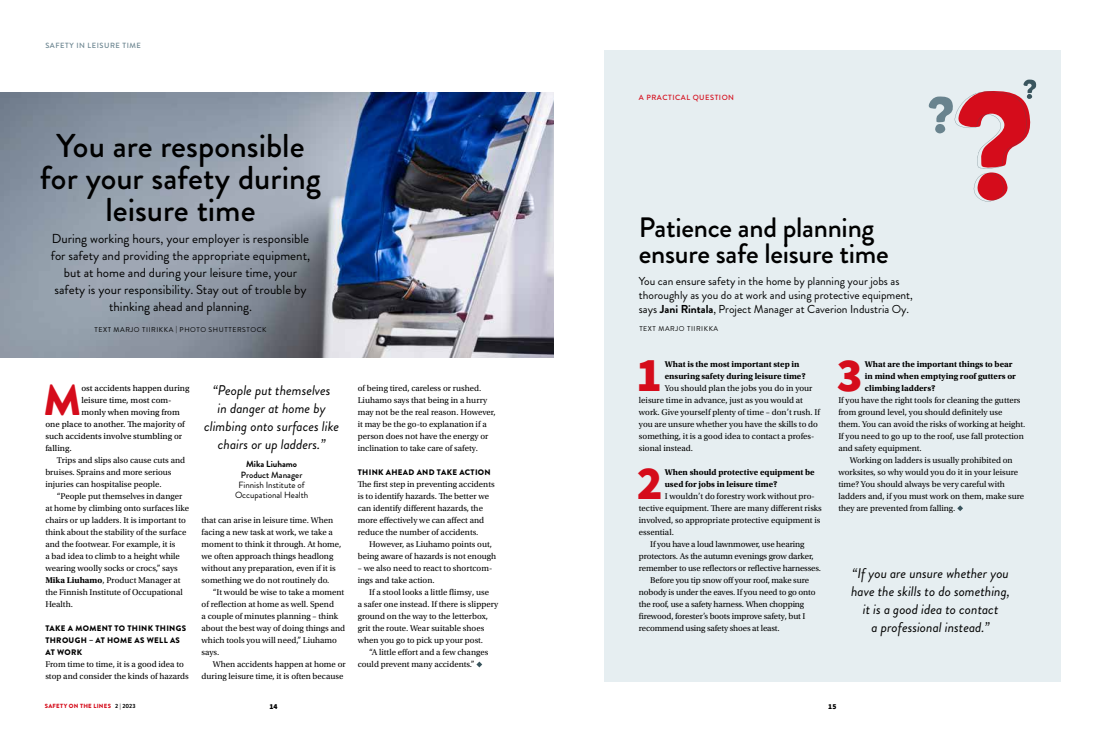
<style>
.page{position:relative;width:1106px;height:738px;background:#fff}
.page>*{position:absolute;margin:0;border:0;box-sizing:border-box;transform-origin:0 0}
.t1{font:900 48px "Source Sans Pro";color:#d50c1b}
.t2{font:900 43.1px "Brandon Grotesque";color:#d50c1b}
.t3{font:500 33px/32px "Brandon Grotesque";color:#000;text-align:center}
.t4{font:500 28px/26px "Brandon Grotesque";letter-spacing:-.01em;color:#000}
.t5{font:italic 14px/18px "Brandon Grotesque";color:#000;text-align:center}
.t6{font:13px/17px "Brandon Grotesque";color:#000;text-align:center}
.t7{font:11.5px/14px "Brandon Grotesque";color:#000}
.t8{font:9px/10px "Brandon Grotesque";color:#000;text-align:center}
.t9{font:500 9px "Brandon Grotesque";color:#000}
.t10{font:700 9px "Brandon Grotesque";color:#000}
.t11{font:8.8px/12px "Utopia Std";color:#000}
.t12{font:700 8.8px/12px "Utopia Std";color:#000}
.t13{font:8.8px "Utopia Std Capt";color:#000}
.t14{font:900 8px/12px "Brandon Grotesque";letter-spacing:.04em;color:#000}
.t15{font:500 7.5px "Brandon Grotesque";letter-spacing:.07em;color:#69838e}
.t16{font:500 7.5px "Brandon Grotesque";letter-spacing:.07em;color:#d50c1b}
.t17{font:900 7.5px "Source Sans Pro";color:#000}
.t18{font:7px "Brandon Grotesque";letter-spacing:.08em;color:#000}
.t19{font:900 6px "Brandon Grotesque";letter-spacing:.045em;color:#d50c1b}
.s1{font-weight:700}
.s2{font-weight:700;color:#000}
</style>
<div class="page">
<img style="left:0;top:92px;width:553px;height:265px">
<div style="left:604px;top:50px;width:456px;height:630px;background:#e6eef1"></div>
<svg style="left:957px;top:505px;width:6px;height:6px"></svg>
<svg style="left:928px;top:79px;width:108px;height:122px"></svg>
<svg style="left:476px;top:661px;width:6px;height:6px"></svg>
<p class="t15" style="left:45px;top:40px;width:97px">SAFETY IN LEISURE TIME</p>
<h3 class="t3" style="left:40px;top:130px;width:282px">You are responsible for your safety during leisure time</h3>
<h3 class="t6" style="left:51px;top:230px;width:261px">During working hours, your employer is responsible for safety and providing the appropriate equipment, but at home and during your leisure time, your safety is your responsibility. Stay out of trouble by thinking ahead and planning.</h3>
<p class="t18" style="left:94px;top:324px;width:174px">TEXT MARJO TIIRIKKA | PHOTO SHUTTERSTOCK</p>
<h2 class="t2" style="left:44px;top:369px;width:39px">M</h2>
<p class="t13" style="left:81px;top:383px;width:110px">ost accidents happen during</p>
<p class="t13" style="left:81px;top:395px;width:92px">leisure time, most com-</p>
<p class="t13" style="left:81px;top:407px;width:100px">monly when moving from</p>
<p class="t13" style="left:45px;top:419px;width:141px">one place to another. The majority of</p>
<p class="t13" style="left:45px;top:431px;width:138px">such accidents involve stumbling or</p>
<p class="t13" style="left:45px;top:443px;width:28px">falling.</p>
<p class="t11" style="left:45px;top:454px;width:141px;text-indent:11px">Trips and slips also cause cuts and bruises. Sprains and more serious injuries can hospitalise people.</p>
<p class="t11" style="left:45px;top:490px;width:145px;text-indent:11px">“People put themselves in danger at home by climbing onto surfaces like chairs or up ladders. It is important to think about the stability of the surface and the footwear. For example, it is<br>a bad idea to climb to a height while wearing woolly socks or crocs,” says <span class="s1">Mika Liuhamo</span>, Product Manager at the Finnish Institute of Occupational Health.</p>
<p class="t14" style="left:45px;top:622px;width:142px">TAKE A MOMENT TO THINK THINGS<br>THROUGH – AT HOME AS WELL AS<br>AT WORK</p>
<p class="t11" style="left:45px;top:658px;width:145px">From time to time, it is a good idea to stop and consider the kinds of hazards</p>
<h3 class="t5" style="left:204px;top:381px;width:137px">“People put themselves<br>in danger at home by climbing onto surfaces like chairs or up ladders.”</h3>
<p class="t10" style="left:246px;top:457px;width:53px">Mika Liuhamo</p>
<p class="t9" style="left:241px;top:468px;width:63px">Product Manager</p>
<p class="t8" style="left:235px;top:480px;width:75px">Finnish Institute of<br>Occupational Health</p>
<p class="t11" style="left:201px;top:514px;width:141px">that can arise in leisure time. When facing a new task at work, we take a moment to think it through. At home, we often approach things headlong without any preparation, even if it is something we do not routinely do.</p>
<p class="t11" style="left:201px;top:586px;width:145px;text-indent:11px">“It would be wise to take a moment of reflection at home as well. Spend<br>a couple of minutes planning – think about the best way of doing things and which tools you will need,” Liuhamo says.</p>
<p class="t11" style="left:201px;top:658px;width:146px;text-align:right">When accidents happen at home or during leisure time, it is often because</p>
<p class="t11" style="left:358px;top:382px;width:139px">of being tired, careless or rushed.<br>Liuhamo says that being in a hurry may not be the real reason. However, it may be the go-to explanation if a person does not have the energy or inclination to take care of safety.</p>
<p class="t14" style="left:358px;top:466px;width:134px">THINK AHEAD AND TAKE ACTION</p>
<p class="t11" style="left:358px;top:478px;width:138px">The first step in preventing accidents is to identify hazards. The better we can identify different hazards, the more effectively we can affect and reduce the number of accidents.</p>
<p class="t11" style="left:358px;top:538px;width:140px;text-indent:11px">However, as Liuhamo points out, being aware of hazards is not enough</p>
<p class="t11" style="left:358px;top:562px;width:136px">– we also need to react to shortcom&shy;ings and take action.</p>
<p class="t11" style="left:358px;top:586px;width:142px;text-indent:11px">If a stool looks a little flimsy, use<br>a safer one instead. If there is slippery ground on the way to the letterbox, grit the route. Wear suitable shoes when you go to pick up your post.</p>
<p class="t11" style="left:358px;top:646px;width:132px;text-indent:11px">“A little effort and a few changes could prevent many accidents.”</p>
<p class="t16" style="left:639px;top:92px;width:97px">A PRACTICAL QUESTION</p>
<h3 class="t4" style="left:639px;top:215px;width:251px">Patience and planning ensure safe leisure time</h3>
<h3 class="t7" style="left:639px;top:274px;width:275px">You can ensure safety in the home by planning your jobs as thoroughly as you do at work and using protective equipment, says <span class="s1">Jani Rintala</span>, Project Manager at Caverion Industria Oy.</h3>
<p class="t18" style="left:639px;top:324px;width:80px">TEXT MARJO TIIRIKKA</p>
<h1 class="t1" style="left:636px;top:341px;width:27px">1</h1>
<p class="t12" style="left:664px;top:358px;width:143px">What is the most important step in ensuring safety during leisure time?</p>
<p class="t11" style="left:639px;top:382px;width:183px;text-indent:26px">You should plan the jobs you do in your leisure time in advance, just as you would at work. Give yourself plenty of time – don’t rush. If you are unsure whether you have the skills to do something, it is a good idea to contact a profes&shy;sional instead.</p>
<p class="t12" style="left:664px;top:466px;width:151px">When should protective equipment be used for jobs in leisure time?</p>
<p class="t11" style="left:664px;top:490px;width:151px">I wouldn’t do forestry work without pro-</p>
<p class="t11" style="left:639px;top:502px;width:184px">tective equipment. There are many different risks</p>
<p class="t11" style="left:639px;top:514px;width:183px">involved, so appropriate protective equipment is</p>
<p class="t11" style="left:639px;top:526px;width:37px">essential.</p>
<p class="t11" style="left:650px;top:538px;width:156px">If you have a loud lawnmower, use hearing</p>
<p class="t11" style="left:639px;top:550px;width:176px">protectors. As the autumn evenings grow darker,</p>
<p class="t11" style="left:639px;top:562px;width:184px">remember to use reflectors or reflective harnesses.</p>
<p class="t11" style="left:650px;top:574px;width:160px">Before you tip snow off your roof, make sure</p>
<p class="t11" style="left:639px;top:586px;width:178px">nobody is under the eaves. If you need to go onto</p>
<p class="t11" style="left:639px;top:598px;width:167px">the roof, use a safety harness. When chopping</p>
<p class="t11" style="left:639px;top:610px;width:168px">firewood, forester’s boots improve safety, but I</p>
<p class="t11" style="left:639px;top:622px;width:142px">recommend using safety shoes at least.</p>
<h1 class="t1" style="left:637px;top:449px;width:27px">2</h1>
<h1 class="t1" style="left:837px;top:341px;width:27px">3</h1>
<p class="t12" style="left:865px;top:358px;width:153px">What are the important things to bear in mind when emptying roof gutters or climbing ladders?</p>
<p class="t11" style="left:838px;top:394px;width:188px">If you have the right tools for cleaning the gutters from ground level, you should definitely use them. You can avoid the risks of working at height.<br>If you need to go up to the roof, use fall protection and safety equipment.</p>
<p class="t11" style="left:838px;top:454px;width:187px;text-indent:11px">Working on ladders is usually prohibited on worksites, so why would you do it in your leisure time? You should always be very careful with ladders and, if you must work on them, make sure they are prevented from falling.</p>
<h3 class="t5" style="left:851px;top:564px;width:160px">“If you are unsure whether you have the skills to do something, it is a good idea to contact<br>a professional instead.”</h3>
<p class="t19" style="left:45px;top:701px;width:92px">SAFETY ON THE LINES <span class="s2">2 | 2023</span></p>
<p class="t17" style="left:269px;top:700px;width:10px">14</p>
<p class="t17" style="left:828px;top:700px;width:10px">15</p>
</div>
